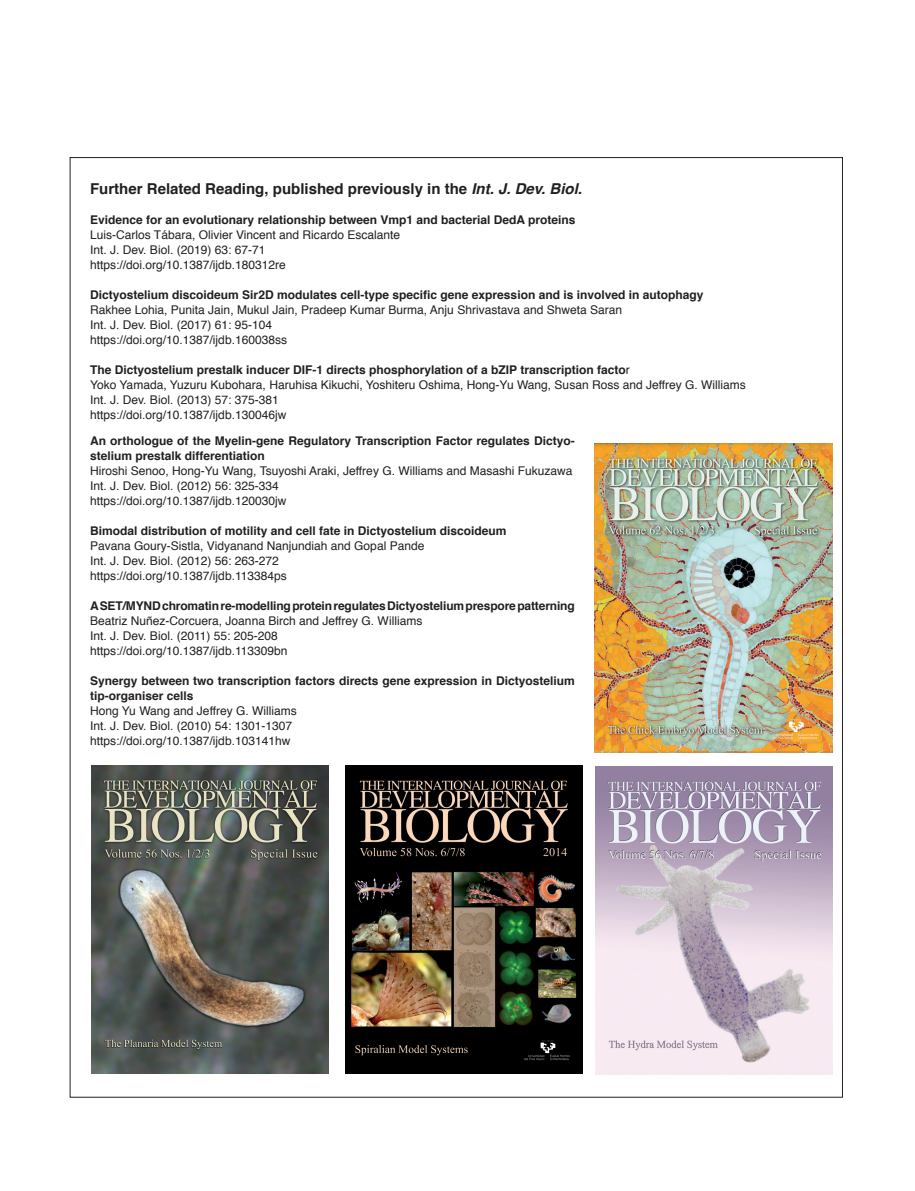
<style>
.page{position:relative;width:915px;height:1191px;background:#fff}
.page>*{position:absolute;margin:0;border:0;box-sizing:border-box;transform-origin:0 0}
._0-TitleSmall-2{font:700 15px "Helvetica";color:#231f20}
._0-RelatedArticles{font:12px "Helvetica";color:#231f20}
._0-RelatedArticles-2{font:700 12px/15px "Helvetica";color:#231f20}
.s1{font-style:italic}
.s2{font-weight:400}
</style>
<div class="page">
<img style="left:594px;top:444px;width:237px;height:308px">
<img style="left:345px;top:765px;width:237px;height:308px">
<img style="left:92px;top:765px;width:236px;height:308px">
<img style="left:595px;top:766px;width:237px;height:308px">
<p class="_0-TitleSmall-2" style="left:90px;top:176px;width:493px">Further Related Reading, published previously in the <span class="s1">Int. J. Dev. Biol.</span></p>
<p class="_0-RelatedArticles-2" style="left:90px;top:212px;width:487px">Evidence for an evolutionary relationship between Vmp1 and bacterial DedA proteins</p>
<p class="_0-RelatedArticles" style="left:90px;top:225px;width:311px">Luis-Carlos Tábara, Olivier Vincent and Ricardo Escalante</p>
<p class="_0-RelatedArticles" style="left:90px;top:240px;width:177px">Int. J. Dev. Biol. (2019) 63: 67-71</p>
<p class="_0-RelatedArticles" style="left:90px;top:255px;width:197px">https://doi.org/10.1387/ijdb.180312re</p>
<p class="_0-RelatedArticles-2" style="left:90px;top:287px;width:614px">Dictyostelium discoideum Sir2D modulates cell-type specific gene expression and is involved in autophagy</p>
<p class="_0-RelatedArticles" style="left:90px;top:300px;width:533px">Rakhee Lohia, Punita Jain, Mukul Jain, Pradeep Kumar Burma, Anju Shrivastava and Shweta Saran</p>
<p class="_0-RelatedArticles" style="left:90px;top:315px;width:183px">Int. J. Dev. Biol. (2017) 61: 95-104</p>
<p class="_0-RelatedArticles" style="left:90px;top:330px;width:198px">https://doi.org/10.1387/ijdb.160038ss</p>
<p class="_0-RelatedArticles-2" style="left:90px;top:362px;width:541px">The Dictyostelium prestalk inducer DIF-1 directs phosphorylation of a bZIP transcription facto<span class="s2">r</span></p>
<p class="_0-RelatedArticles" style="left:90px;top:375px;width:657px">Yoko Yamada, Yuzuru Kubohara, Haruhisa Kikuchi, Yoshiteru Oshima, Hong-Yu Wang, Susan Ross and Jeffrey G. Williams</p>
<p class="_0-RelatedArticles" style="left:90px;top:390px;width:190px">Int. J. Dev. Biol. (2013) 57: 375-381</p>
<p class="_0-RelatedArticles" style="left:90px;top:405px;width:198px">https://doi.org/10.1387/ijdb.130046jw</p>
<p class="_0-RelatedArticles-2" style="left:90px;top:434px;width:486px">An orthologue of the Myelin-gene Regulatory Transcription Factor regulates Dictyo&shy;stelium prestalk differentiation</p>
<p class="_0-RelatedArticles" style="left:90px;top:462px;width:483px">Hiroshi Senoo, Hong-Yu Wang, Tsuyoshi Araki, Jeffrey G. Williams and Masashi Fukuzawa</p>
<p class="_0-RelatedArticles" style="left:90px;top:477px;width:190px">Int. J. Dev. Biol. (2012) 56: 325-334</p>
<p class="_0-RelatedArticles" style="left:90px;top:492px;width:198px">https://doi.org/10.1387/ijdb.120030jw</p>
<p class="_0-RelatedArticles-2" style="left:90px;top:524px;width:418px">Bimodal distribution of motility and cell fate in Dictyostelium discoideum</p>
<p class="_0-RelatedArticles" style="left:90px;top:537px;width:335px">Pavana Goury-Sistla, Vidyanand Nanjundiah and Gopal Pande</p>
<p class="_0-RelatedArticles" style="left:90px;top:552px;width:190px">Int. J. Dev. Biol. (2012) 56: 263-272</p>
<p class="_0-RelatedArticles" style="left:90px;top:567px;width:198px">https://doi.org/10.1387/ijdb.113384ps</p>
<p class="_0-RelatedArticles-2" style="left:90px;top:599px;width:486px">A SET/MYND chromatin re-modelling protein regulates Dictyostelium prespore patterning</p>
<p class="_0-RelatedArticles" style="left:90px;top:612px;width:333px">Beatriz Nuñez-Corcuera, Joanna Birch and Jeffrey G. Williams</p>
<p class="_0-RelatedArticles" style="left:90px;top:627px;width:189px">Int. J. Dev. Biol. (2011) 55: 205-208</p>
<p class="_0-RelatedArticles" style="left:90px;top:642px;width:199px">https://doi.org/10.1387/ijdb.113309bn</p>
<p class="_0-RelatedArticles-2" style="left:90px;top:674px;width:486px">Synergy between two transcription factors directs gene expression in Dictyostelium tip-organiser cells</p>
<p class="_0-RelatedArticles" style="left:90px;top:702px;width:208px">Hong Yu Wang and Jeffrey G. Williams</p>
<p class="_0-RelatedArticles" style="left:90px;top:717px;width:203px">Int. J. Dev. Biol. (2010) 54: 1301-1307</p>
<p class="_0-RelatedArticles" style="left:90px;top:732px;width:202px">https://doi.org/10.1387/ijdb.103141hw</p>
</div>
